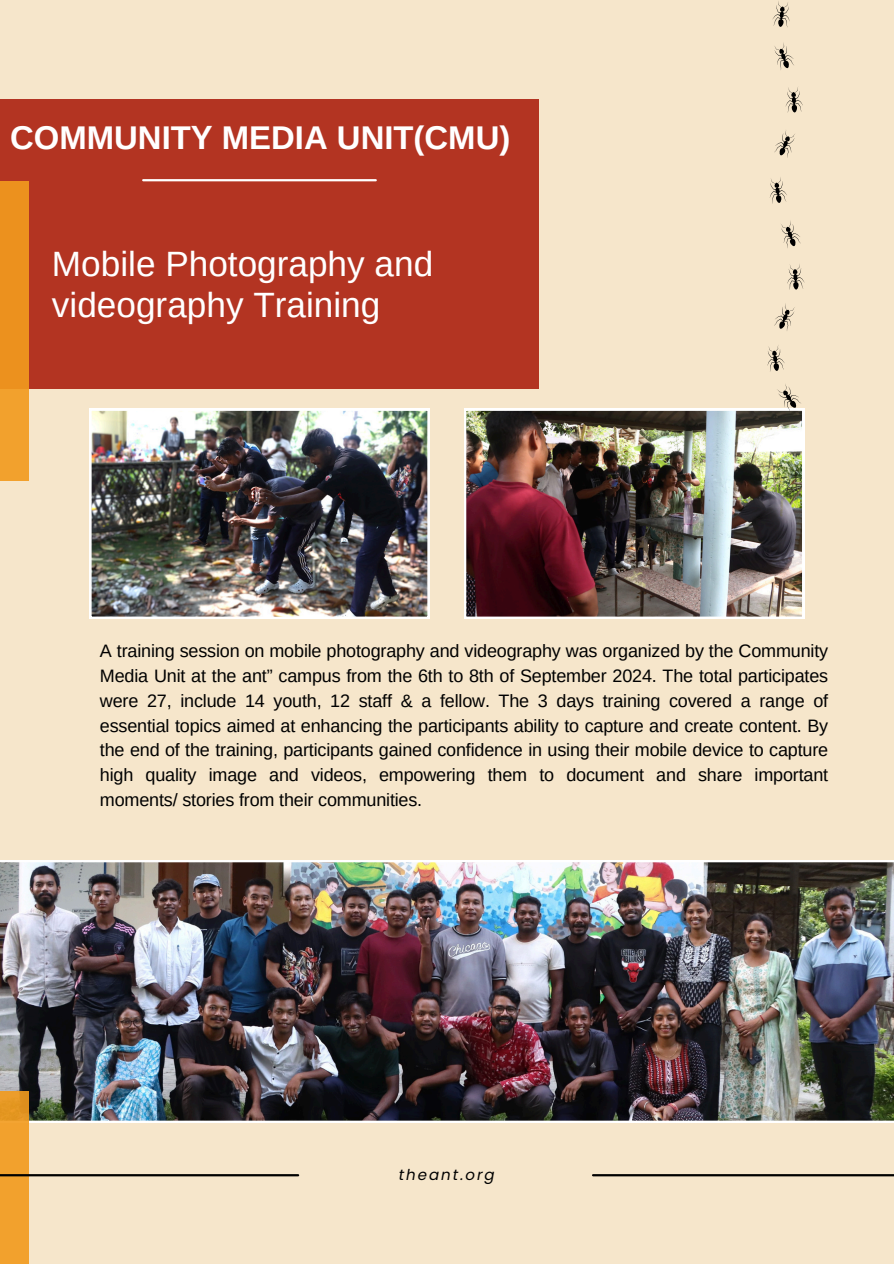
<style>
.page{position:relative;width:894px;height:1264px;background:#fff}
.page>*{position:absolute;margin:0;border:0;box-sizing:border-box;transform-origin:0 0}
.t1{font:35.1px/40.5px "Arimo";color:#fff}
.t2{font:700 32.85px "Arimo";color:#fff}
.t3{font:18px/24.8px "Arimo";letter-spacing:-.01em;color:#000;text-align:justify}
.t4{font:italic 15px "Poppins";letter-spacing:.13em;color:#000}
</style>
<div class="page">
<div style="left:0;top:0;width:893px;height:1263px;background:#f6e6cb"></div>
<img style="left:89px;top:408px;width:340px;height:211px">
<img style="left:0;top:860px;width:893px;height:262px">
<img style="left:464px;top:408px;width:339px;height:211px">
<div style="left:0;top:100px;width:538px;height:289px;background:#b33422"></div>
<div style="left:0;top:181px;width:29px;height:299px;background:linear-gradient(to bottom,#ea8c19,#f2a02c)"></div>
<div style="left:0;top:1091px;width:29px;height:172px;background:linear-gradient(to bottom,#ea9b27,#f5a42f)"></div>
<hr style="left:143px;top:179px;width:232px;height:2px;background:#fff">
<hr style="left:0;top:1174px;width:298px;height:2px;background:#000">
<hr style="left:593px;top:1174px;width:300px;height:2px;background:#000">
<svg style="left:776px;top:384px;width:25px;height:27px"></svg>
<svg style="left:781px;top:220px;width:19px;height:28px"></svg>
<svg style="left:774px;top:42px;width:20px;height:28px"></svg>
<svg style="left:772px;top:1px;width:17px;height:26px"></svg>
<svg style="left:767px;top:345px;width:17px;height:27px"></svg>
<svg style="left:769px;top:177px;width:17px;height:27px"></svg>
<svg style="left:787px;top:264px;width:17px;height:26px"></svg>
<svg style="left:785px;top:87px;width:17px;height:26px"></svg>
<svg style="left:774px;top:303px;width:21px;height:28px"></svg>
<svg style="left:774px;top:130px;width:21px;height:28px"></svg>
<h3 class="t2" style="left:10px;top:119px;width:501px">COMMUNITY MEDIA UNIT(CMU)</h3>
<p class="t1" style="left:52px;top:244px;width:382px">Mobile Photography and videography Training</p>
<p class="t3" style="left:100px;top:638px;width:729px">A training session on mobile photography and videography was organized by the Community Media Unit at the ant” campus from the 6th to 8th of September 2024. The total participates were 27, include 14 youth, 12 staff &amp; a fellow. The 3 days training covered a range of essential topics aimed at enhancing the participants ability to capture and create content. By the end of the training, participants gained confidence in using their mobile device to capture high quality image and videos, empowering them to document and share important moments/ stories from their communities.</p>
<p class="t4" style="left:399px;top:1163px;width:97px">theant.org</p>
</div>
